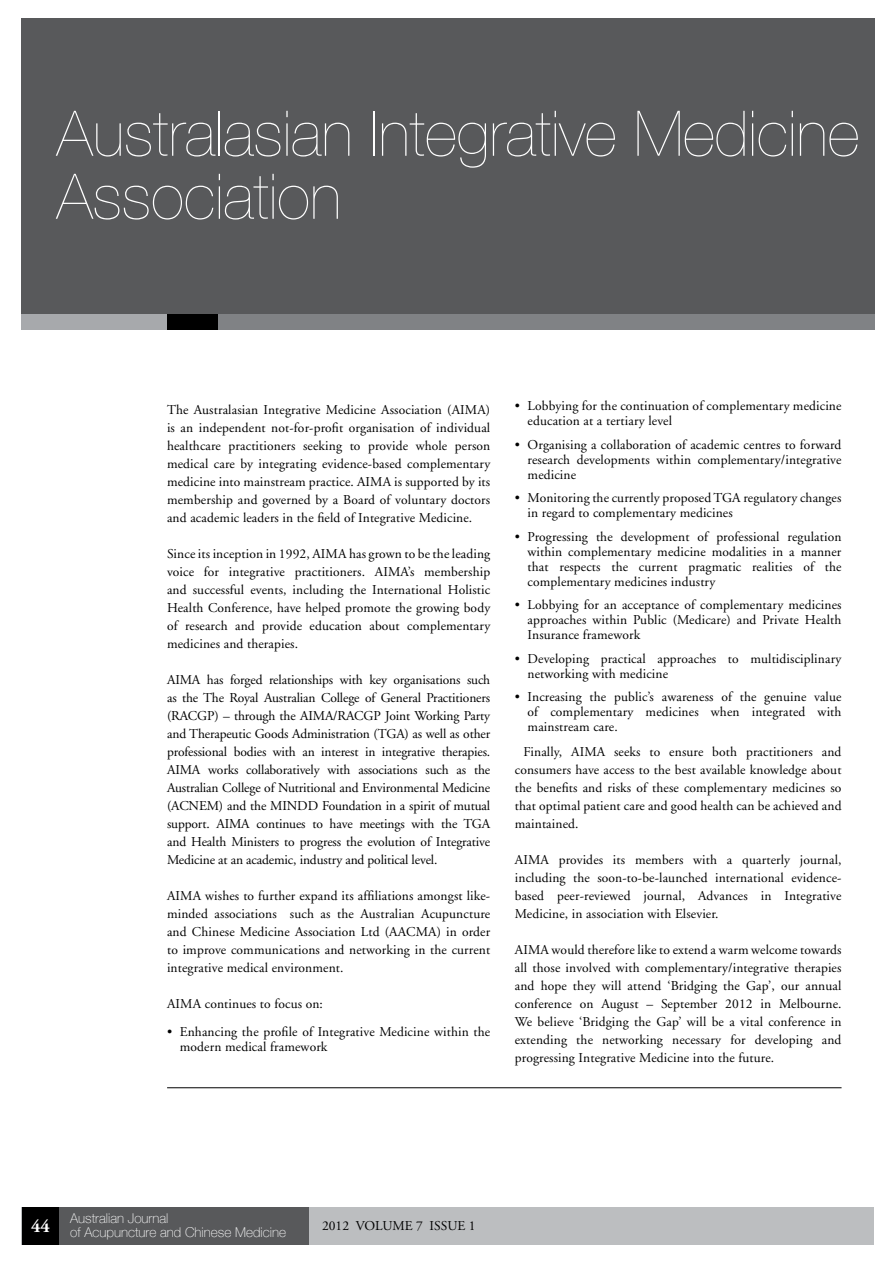
<style>
.page{position:relative;width:893px;height:1263px;background:#fff}
.page>*{position:absolute;margin:0;border:0;box-sizing:border-box;transform-origin:0 0}
.t1{font:200 63px/63px "Helvetica Neue";color:#fff}
.t2{font:13.5px/18px "Adobe Garamond";letter-spacing:.01em;color:#000;text-align:justify}
.t3{font:100 13.5px/13.5px "Helvetica Neue";color:#fff}
.t4{font:13.5px "Adobe Garamond Pro";color:#000}
</style>
<div class="page">
<div style="left:21px;top:1207px;width:853px;height:37px;background:#bcbec0"></div>
<div style="left:59px;top:1207px;width:249px;height:37px;background:#58595b"></div>
<div style="left:22px;top:1207px;width:37px;height:37px;background:#000"></div>
<div style="left:21px;top:18px;width:853px;height:301px;background:#58595b"></div>
<div style="left:21px;top:314px;width:853px;height:15px;background:#a7a9ac"></div>
<div style="left:167px;top:314px;width:707px;height:15px;background:#000"></div>
<div style="left:218px;top:314px;width:656px;height:15px;background:#808285"></div>
<hr style="left:167px;top:1087px;width:674px;height:1px;background:#000">
<h1 class="t1" style="left:57px;top:102px;width:804px">Australasian Integrative Medicine<br>Association</h1>
<p class="t2" style="left:167px;top:401px;width:325px">The Australasian Integrative Medicine Association (AIMA) is an independent not-for-profit organisation of individual healthcare practitioners seeking to provide whole person medical care by integrating evidence-based complementary medicine into mainstream practice. AIMA is supported by its membership and governed by a Board of voluntary doctors and academic leaders in the field of Integrative Medicine.</p>
<p class="t2" style="left:167px;top:545px;width:325px">Since its inception in 1992, AIMA has grown to be the leading voice for integrative practitioners. AIMA’s membership and successful events, including the International Holistic Health Conference, have helped promote the growing body of research and provide education about complementary medicines and therapies.</p>
<p class="t2" style="left:167px;top:671px;width:325px">AIMA has forged relationships with key organisations such as the The Royal Australian College of General Practitioners (RACGP) – through the AIMA/RACGP Joint Working Party and Therapeutic Goods Administration (TGA) as well as other professional bodies with an interest in integrative therapies.<br>AIMA works collaboratively with associations such as the Australian College of Nutritional and Environmental Medicine (ACNEM) and the MINDD Foundation in a spirit of mutual support. AIMA continues to have meetings with the TGA and Health Ministers to progress the evolution of Integrative Medicine at an academic, industry and political level.</p>
<p class="t2" style="left:167px;top:887px;width:325px">AIMA wishes to further expand its affiliations amongst like&shy;minded associations such as the Australian Acupuncture and Chinese Medicine Association Ltd (AACMA) in order to improve communications and networking in the current integrative medical environment.</p>
<p class="t2" style="left:167px;top:995px;width:157px">AIMA continues to focus on:</p>
<p class="t2" style="left:180px;top:1024px;width:312px;line-height:15px;text-indent:-13px">• Enhancing the profile of Integrative Medicine within the modern medical framework</p>
<p class="t2" style="left:528px;top:399px;width:315px;line-height:15px;text-indent:-13px">• Lobbying for the continuation of complementary medicine education at a tertiary level</p>
<p class="t2" style="left:528px;top:437px;width:315px;line-height:15px;text-indent:-13px">• Organising a collaboration of academic centres to forward research developments within complementary/integrative medicine</p>
<p class="t2" style="left:528px;top:491px;width:315px;line-height:15px;text-indent:-13px">• Monitoring the currently proposed TGA regulatory changes in regard to complementary medicines</p>
<p class="t2" style="left:528px;top:529px;width:315px;line-height:15px;text-indent:-13px">• Progressing the development of professional regulation within complementary medicine modalities in a manner that respects the current pragmatic realities of the complementary medicines industry</p>
<p class="t2" style="left:528px;top:598px;width:315px;line-height:15px;text-indent:-13px">• Lobbying for an acceptance of complementary medicines approaches within Public (Medicare) and Private Health Insurance framework</p>
<p class="t2" style="left:528px;top:651px;width:315px;line-height:15px;text-indent:-13px">• Developing practical approaches to multidisciplinary networking with medicine</p>
<p class="t2" style="left:528px;top:690px;width:315px;line-height:15px;text-indent:-13px">• Increasing the public’s awareness of the genuine value of complementary medicines when integrated with mainstream care.</p>
<p class="t2" style="left:515px;top:743px;width:328px;text-indent:9px">Finally, AIMA seeks to ensure both practitioners and consumers have access to the best available knowledge about the benefits and risks of these complementary medicines so that optimal patient care and good health can be achieved and maintained.</p>
<p class="t2" style="left:515px;top:851px;width:328px">AIMA provides its members with a quarterly journal, including the soon-to-be-launched international evidence&shy;based peer-reviewed journal, Advances in Integrative Medicine, in association with Elsevier.</p>
<p class="t2" style="left:515px;top:941px;width:328px">AIMA would therefore like to extend a warm welcome towards all those involved with complementary/integrative therapies and hope they will attend ‘Bridging the Gap’, our annual conference on August – September 2012 in Melbourne.<br>We believe ‘Bridging the Gap’ will be a vital conference in extending the networking necessary for developing and progressing Integrative Medicine into the future.</p>
<p class="t3" style="left:31px;top:1212px;width:257px;text-indent:39px">Australian Journal<br><sup>44</sup> of Acupuncture and Chinese Medicine</p>
<p class="t4" style="left:322px;top:1217px;width:155px">2012 VOLUME 7 ISSUE 1</p>
</div>
